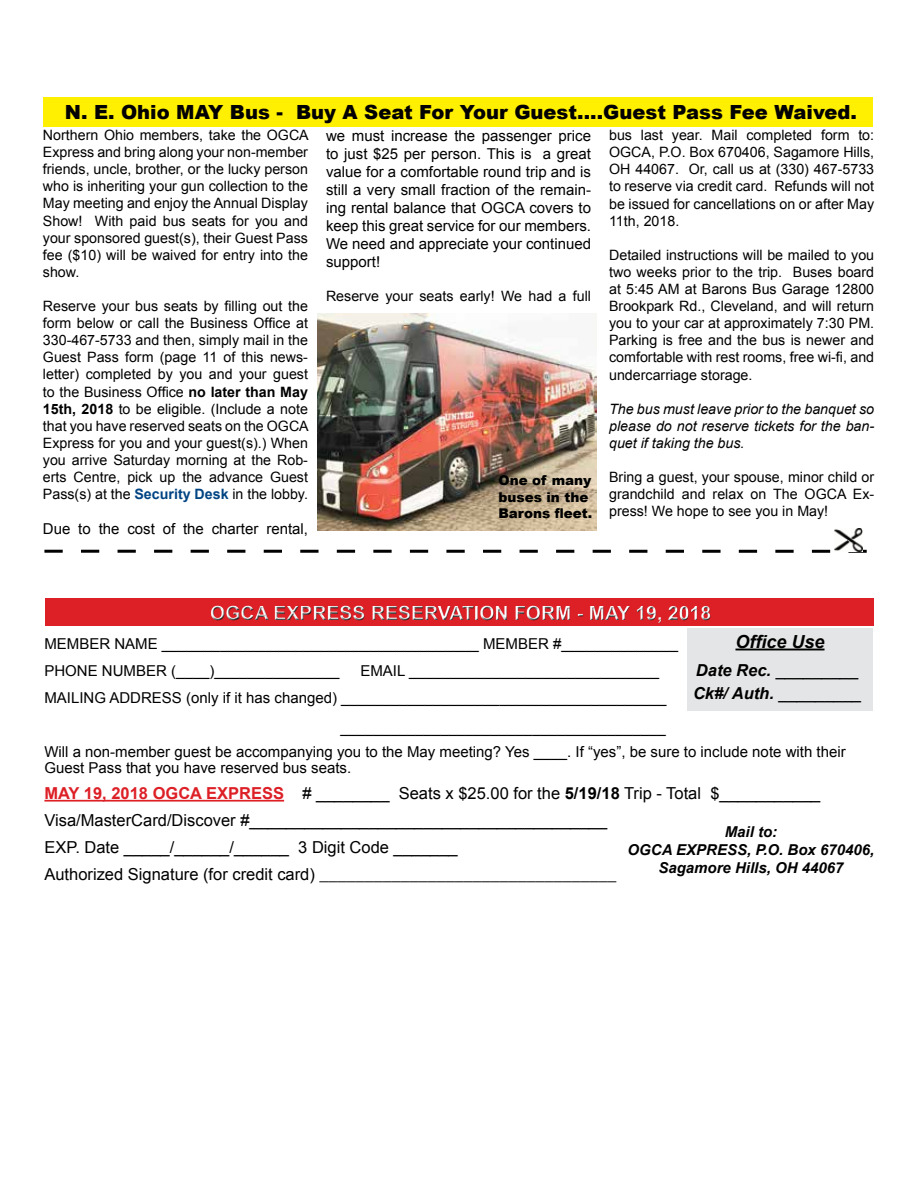
<style>
.page{position:relative;width:918px;height:1188px;background:#fff}
.page>*{position:absolute;margin:0;border:0;box-sizing:border-box;transform-origin:0 0}
.t1{font:900 19.5px "Arial";color:#000}
.t2{font:700 19.5px "Arial";color:#fff}
.t3{font:italic 700 18px "Arial";color:#000}
.t4{font:16.5px/27px "Arial";color:#000}
.t5{font:italic 700 16.5px "Arial";color:#000}
.t6{font:15px/18px "Arial";color:#000}
.t7{font:italic 700 15px/18px "Arial";color:#000;text-align:center}
.t8{font:14.25px/17.1px "Arial";color:#000;text-align:justify}
.t9{font:italic 14.25px/17.1px "Arial";color:#000;text-align:justify}
.t10{font:900 13.5px/16.2px "Arial";color:#000}
.s1{font-weight:700}
.s2{font-weight:700;color:#004483}
.s3{font-weight:400;font-style:normal}
.s4{font-weight:700;font-style:italic}
.s5{font-weight:700;color:#dd1f26}
.s6{font-family:"Minion Pro";font-size:18px}
</style>
<div class="page">
<div style="left:43px;top:98px;width:829px;height:29px;background:#ffef00"></div>
<svg style="left:44px;top:550px;width:823px;height:3px"></svg>
<div style="left:688px;top:628px;width:185px;height:82px;background:#e4e5e6"></div>
<hr style="left:735px;top:649px;width:90px;height:1px;background:#000">
<div style="left:45px;top:598px;width:828px;height:28px;background:#dd1f26"></div>
<svg style="left:211px;top:605px;width:500px;height:26px"></svg>
<hr style="left:44px;top:800px;width:240px;height:2px;background:#dd1f26">
<img style="left:318px;top:314px;width:278px;height:216px">
<img style="left:834px;top:528px;width:28px;height:23px">
<h1 class="t1" style="left:65px;top:98px;width:794px">N. E. Ohio MAY Bus - Buy A Seat For Your Guest....Guest Pass Fee Waived.</h1>
<p class="t8" style="left:43px;top:127px;width:267px">Northern Ohio members, take the OGCA Express and bring along your non-member friends, uncle, brother, or the lucky person who is inheriting your gun collection to the May meeting and enjoy the Annual Display Show! With paid bus seats for you and your sponsored guest(s), their Guest Pass fee ($10) will be waived for entry into the show.</p>
<p class="t8" style="left:43px;top:298px;width:267px">Reserve your bus seats by filling out the form below or call the Business Office at 330-467-5733 and then, simply mail in the Guest Pass form (page 11 of this news&shy;letter) completed by you and your guest to the Business Office <span class="s1">no later than May 15th, 2018</span> to be eligible. (Include a note that you have reserved seats on the OGCA Express for you and your guest(s).) When you arrive Saturday morning at the Rob&shy;erts Centre, pick up the advance Guest Pass(s) at the <span class="s2">Security Desk</span> in the lobby.</p>
<p class="t6" style="left:43px;top:520px;width:267px">Due to the cost of the charter rental,</p>
<p class="t6" style="left:326px;top:127px;width:267px;text-align:justify">we must increase the passenger price to just $25 per person. This is a great value for a comfortable round trip and is still a very small fraction of the remain&shy;ing rental balance that OGCA covers to keep this great service for our members.<br>We need and appreciate your continued support!</p>
<p class="t8" style="left:326px;top:287px;width:267px">Reserve your seats early! We had a full</p>
<p class="t10" style="left:498px;top:472px;width:95px">One of many buses in the<br>Barons fleet.</p>
<p class="t8" style="left:609px;top:127px;width:267px">bus last year. Mail completed form to:<br>OGCA, P.O. Box 670406, Sagamore Hills, OH 44067. Or, call us at (330) 467-5733 to reserve via credit card. Refunds will not be issued for cancellations on or after May 11th, 2018.</p>
<p class="t8" style="left:609px;top:246px;width:267px">Detailed instructions will be mailed to you two weeks prior to the trip. Buses board at 5:45 AM at Barons Bus Garage 12800<br>Brookpark Rd., Cleveland, and will return you to your car at approximately 7:30 PM.<br>Parking is free and the bus is newer and comfortable with rest rooms, free wi-fi, and undercarriage storage.</p>
<p class="t9" style="left:609px;top:400px;width:267px">The bus must leave prior to the banquet so please do not reserve tickets for the ban&shy;quet if taking the bus.</p>
<p class="t8" style="left:609px;top:469px;width:267px">Bring a guest, your spouse, minor child or grandchild and relax on The OGCA Ex&shy;press! We hope to see you in May!</p>
<h1 class="t2" style="left:210px;top:600px;width:502px">OGCA EXPRESS RESERVATION FORM - MAY 19, 2018</h1>
<p class="t6" style="left:44px;top:630px;width:635px;line-height:27px">MEMBER NAME ______________________________________ MEMBER #______________<br>PHONE NUMBER (____)_______________</p>
<p class="t3" style="left:735px;top:629px;width:91px">Office Use</p>
<p class="t5" style="left:693px;top:682px;width:170px">Ck#/ Auth. <span class="s3">_________</span></p>
<p class="t4" style="left:696px;top:657px;width:164px"><span class="s4">Date Rec.</span> _________</p>
<p class="t6" style="left:44px;top:657px;width:624px;line-height:27px;text-indent:316px">EMAIL ______________________________<br>MAILING ADDRESS (only if it has changed) _______________________________________</p>
<p class="t6" style="left:44px;top:716px;width:803px;line-height:24px;text-indent:296px">_______________________________________<br>Will a non-member guest be accompanying you to the May meeting? Yes ____. If “yes”, be sure to include note with their</p>
<p class="t6" style="left:44px;top:759px;width:308px">Guest Pass that you have reserved bus seats.</p>
<p class="t4" style="left:44px;top:780px;width:777px"><span class="s5">MAY 19, 2018 OGCA EXPRESS</span> # ________ Seats x $25.00 for the <span class="s1">5/19/18</span> Trip - Total $___________ Visa/MasterCard/Discover #_______________________________________<br>EXP. Date _____/______/______ 3 Digit Code _______<br>Authorized Signature (for credit card) <span class="s6">_________________________________</span></p>
<p class="t7" style="left:628px;top:824px;width:248px">Mail to:<br>OGCA EXPRESS, P.O. Box 670406,<br>Sagamore Hills, OH 44067</p>
</div>
